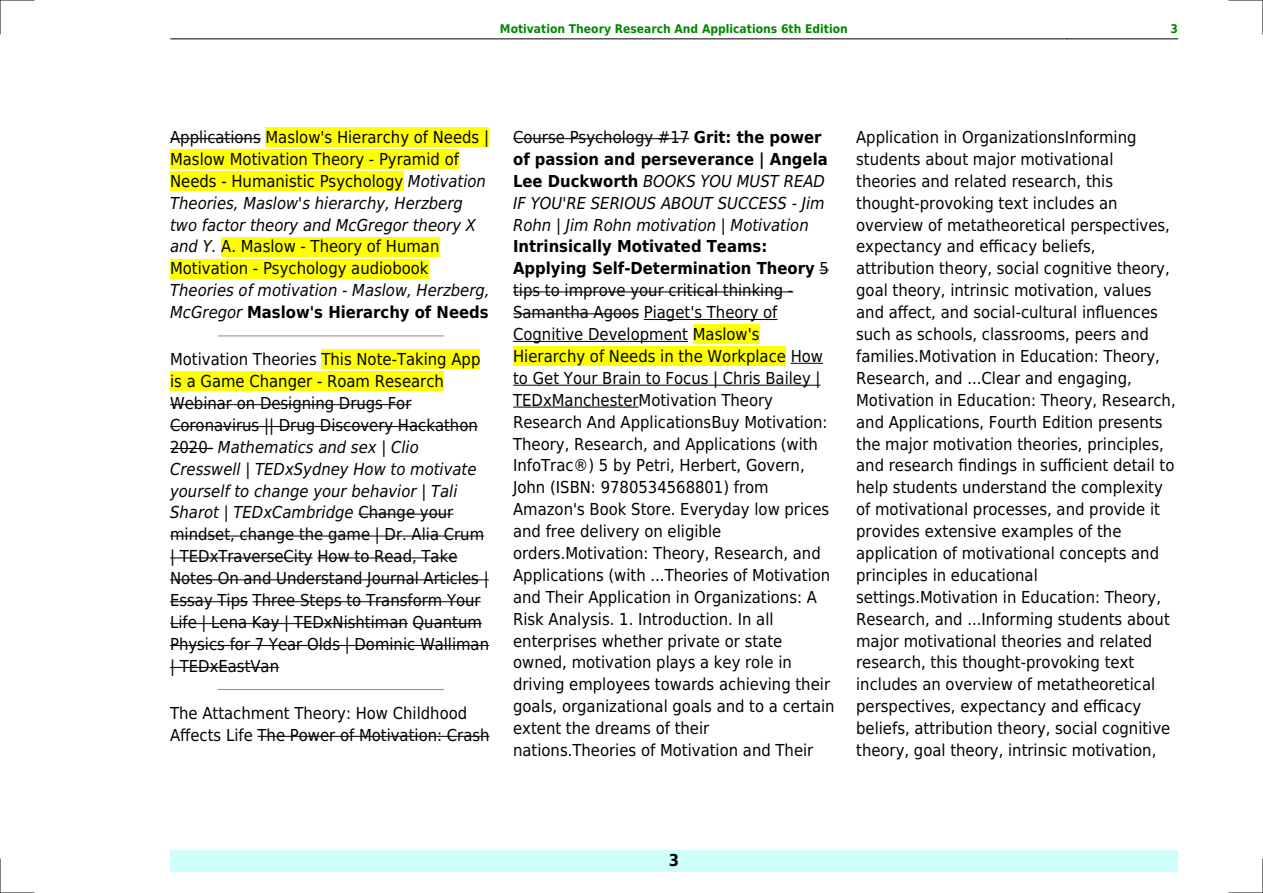
<style>
.page{position:relative;width:1263px;height:893px;background:#fff}
.page>*{position:absolute;margin:0;border:0;box-sizing:border-box;transform-origin:0 0}
.t1{font:16.5px/21.9px "DejaVu Sans Condensed";color:#000}
.t2{font:italic 16.5px/21.9px "DejaVu Sans Condensed";color:#000}
.t3{font:700 16.5px "DejaVu Sans Condensed";color:#000}
.t4{font:700 12px "DejaVu Sans Condensed";color:#080}
.s1{font-style:italic}
.s2{font-weight:700;font-style:normal}
.s3{font-style:normal}
.s4{font-weight:700}
</style>
<div class="page">
<hr style="left:170px;top:39px;width:111px;height:1px;background:#000">
<hr style="left:281px;top:39px;width:786px;height:1px;background:#000">
<hr style="left:1067px;top:39px;width:111px;height:1px;background:#000">
<div style="left:170px;top:850px;width:1008px;height:22px;background:#cffffc"></div>
<hr style="left:170px;top:138px;width:91px;height:1px;background:#000">
<div style="left:265px;top:128px;width:224px;height:19px;background:#ff0"></div>
<div style="left:170px;top:150px;width:289px;height:19px;background:#ff0"></div>
<div style="left:170px;top:171px;width:233px;height:20px;background:#ff0"></div>
<div style="left:221px;top:237px;width:218px;height:19px;background:#ff0"></div>
<div style="left:170px;top:259px;width:259px;height:19px;background:#ff0"></div>
<hr style="left:218px;top:335px;width:226px;height:1px;background:#999">
<div style="left:321px;top:350px;width:159px;height:19px;background:#ff0"></div>
<div style="left:170px;top:372px;width:274px;height:19px;background:#ff0"></div>
<hr style="left:170px;top:404px;width:241px;height:1px;background:#000">
<hr style="left:170px;top:426px;width:308px;height:1px;background:#000">
<hr style="left:170px;top:448px;width:43px;height:1px;background:#000">
<hr style="left:358px;top:514px;width:95px;height:1px;background:#000">
<hr style="left:170px;top:536px;width:314px;height:1px;background:#000">
<hr style="left:170px;top:557px;width:143px;height:1px;background:#000">
<hr style="left:317px;top:557px;width:140px;height:1px;background:#000">
<hr style="left:170px;top:579px;width:319px;height:1px;background:#000">
<hr style="left:170px;top:601px;width:78px;height:1px;background:#000">
<hr style="left:253px;top:601px;width:228px;height:1px;background:#000">
<hr style="left:170px;top:623px;width:238px;height:1px;background:#000">
<hr style="left:413px;top:623px;width:69px;height:1px;background:#000">
<hr style="left:170px;top:645px;width:319px;height:1px;background:#000">
<hr style="left:170px;top:667px;width:109px;height:1px;background:#000">
<hr style="left:218px;top:689px;width:226px;height:1px;background:#999">
<hr style="left:258px;top:736px;width:232px;height:1px;background:#000">
<hr style="left:513px;top:138px;width:176px;height:1px;background:#000">
<hr style="left:513px;top:292px;width:280px;height:1px;background:#000">
<hr style="left:513px;top:313px;width:126px;height:1px;background:#000">
<hr style="left:644px;top:319px;width:133px;height:1px;background:#000">
<hr style="left:513px;top:341px;width:175px;height:1px;background:#000">
<div style="left:693px;top:325px;width:66px;height:19px;background:#ff0"></div>
<div style="left:513px;top:347px;width:273px;height:19px;background:#ff0"></div>
<hr style="left:791px;top:363px;width:32px;height:1px;background:#000">
<hr style="left:513px;top:385px;width:307px;height:1px;background:#000">
<hr style="left:513px;top:407px;width:126px;height:1px;background:#000">
<hr style="left:0;top:0;width:34px;height:1px;background:#000">
<hr style="left:1229px;top:0;width:34px;height:1px;background:#000">
<hr style="left:0;top:892px;width:34px;height:1px;background:#000">
<hr style="left:1229px;top:892px;width:34px;height:1px;background:#000">
<hr style="left:0;top:0;width:1px;height:34px;background:#000">
<hr style="left:0;top:859px;width:1px;height:34px;background:#000">
<hr style="left:1262px;top:0;width:1px;height:34px;background:#000">
<hr style="left:1262px;top:859px;width:1px;height:34px;background:#000">
<p class="t4" style="left:500px;top:21px;width:349px">Motivation Theory Research And Applications 6th Edition</p>
<p class="t4" style="left:1170px;top:21px;width:9px">3</p>
<p class="t1" style="left:170px;top:126px;width:320px">Applications Maslow's Hierarchy of Needs | Maslow Motivation Theory - Pyramid of Needs - Humanistic Psychology <span class="s1">Motivation Theories, Maslow's hierarchy, Herzberg two factor theory and McGregor theory X and Y.</span> A. Maslow - Theory of Human Motivation - Psychology audiobook</p>
<p class="t2" style="left:170px;top:280px;width:321px">Theories of motivation - Maslow, Herzberg,<br>McGregor <span class="s2">Maslow's Hierarchy of Needs</span></p>
<p class="t1" style="left:170px;top:348px;width:321px">Motivation Theories This Note-Taking App is a Game Changer - Roam Research Webinar on Designing Drugs For Coronavirus || Drug Discovery Hackathon 2020- <span class="s1">Mathematics and sex | Clio Cresswell | TEDxSydney How to motivate yourself to change your behavior | Tali Sharot | TEDxCambridge</span> Change your mindset, change the game | Dr. Alia Crum | TEDxTraverseCity How to Read, Take Notes On and Understand Journal Articles | Essay Tips Three Steps to Transform Your Life | Lena Kay | TEDxNishtiman Quantum Physics for 7 Year Olds | Dominic Walliman | TEDxEastVan</p>
<p class="t1" style="left:170px;top:702px;width:321px">The Attachment Theory: How Childhood<br>Affects Life The Power of Motivation: Crash</p>
<p class="t2" style="left:513px;top:126px;width:316px"><span class="s3">Course Psychology #17</span> <span class="s2">Grit: the power of passion and perseverance | Angela Lee Duckworth</span> BOOKS YOU MUST READ IF YOU'RE SERIOUS ABOUT SUCCESS - Jim Rohn | Jim Rohn motivation | Motivation</p>
<p class="t1" style="left:513px;top:236px;width:323px"><span class="s4">Intrinsically Motivated Teams:<br>Applying Self-Determination Theory</span> 5 tips to improve your critical thinking - Samantha Agoos Piaget's Theory of Cognitive Development Maslow's Hierarchy of Needs in the Workplace How to Get Your Brain to Focus | Chris Bailey | TEDxManchesterMotivation Theory Research And ApplicationsBuy Motivation:<br>Theory, Research, and Applications (with InfoTrac®) 5 by Petri, Herbert, Govern, John (ISBN: 9780534568801) from Amazon's Book Store. Everyday low prices and free delivery on eligible orders.Motivation: Theory, Research, and Applications (with ...Theories of Motivation and Their Application in Organizations: A Risk Analysis. 1. Introduction. In all enterprises whether private or state owned, motivation plays a key role in driving employees towards achieving their goals, organizational goals and to a certain extent the dreams of their nations.Theories of Motivation and Their</p>
<p class="t1" style="left:856px;top:126px;width:321px">Application in OrganizationsInforming students about major motivational theories and related research, this thought-provoking text includes an overview of metatheoretical perspectives, expectancy and efficacy beliefs, attribution theory, social cognitive theory, goal theory, intrinsic motivation, values and affect, and social-cultural influences such as schools, classrooms, peers and families.Motivation in Education: Theory, Research, and ...Clear and engaging, Motivation in Education: Theory, Research, and Applications, Fourth Edition presents the major motivation theories, principles, and research findings in sufficient detail to help students understand the complexity of motivational processes, and provide it provides extensive examples of the application of motivational concepts and principles in educational settings.Motivation in Education: Theory, Research, and ...Informing students about major motivational theories and related research, this thought-provoking text includes an overview of metatheoretical perspectives, expectancy and efficacy beliefs, attribution theory, social cognitive theory, goal theory, intrinsic motivation,</p>
<p class="t3" style="left:669px;top:851px;width:12px">3</p>
</div>
